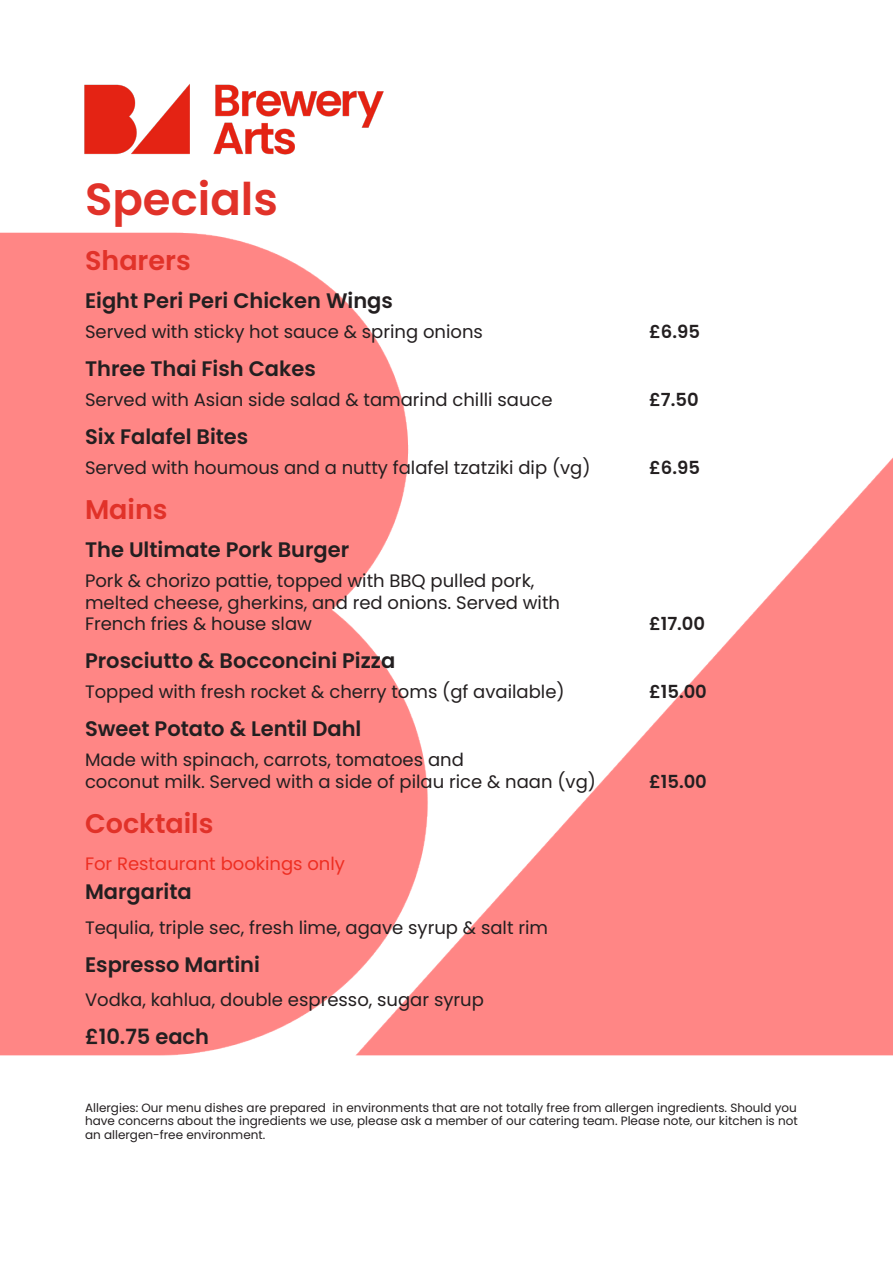
<style>
.page{position:relative;width:893px;height:1263px;background:#fff}
.page>*{position:absolute;margin:0;border:0;box-sizing:border-box;transform-origin:0 0}
.t1{font:600 45px "Poppins";color:#e13229}
.t2{font:600 27px "Poppins";color:#e13229}
.t3{font:600 21px "Poppins";color:#231f20}
.t4{font:18px/21.6px "Poppins";color:#231f20}
.t5{font:600 18px "Poppins";color:#231f20}
.t6{font:18px "Poppins";color:#ee2e22}
.t7{font:12px/13.5px "Poppins";color:#231f20}
</style>
<div class="page">
<img style="left:84px;top:83px;width:300px;height:72px">
<p class="t1" style="left:85px;top:174px;width:194px">Specials</p>
<p class="t2" style="left:85px;top:244px;width:107px">Sharers</p>
<p class="t3" style="left:85px;top:288px;width:309px">Eight Peri Peri Chicken Wings</p>
<p class="t4" style="left:85px;top:321px;width:399px">Served with sticky hot sauce &amp; spring onions</p>
<p class="t5" style="left:649px;top:321px;width:52px">£6.95</p>
<p class="t3" style="left:85px;top:356px;width:232px">Three Thai Fish Cakes</p>
<p class="t4" style="left:85px;top:389px;width:469px">Served with Asian side salad &amp; tamarind chilli sauce</p>
<p class="t5" style="left:649px;top:389px;width:51px">£7.50</p>
<p class="t3" style="left:85px;top:424px;width:165px">Six Falafel Bites</p>
<p class="t4" style="left:85px;top:457px;width:507px">Served with houmous and a nutty falafel tzatziki dip (vg)</p>
<p class="t5" style="left:649px;top:457px;width:52px">£6.95</p>
<p class="t2" style="left:85px;top:494px;width:84px">Mains</p>
<p class="t3" style="left:85px;top:537px;width:266px">The Ultimate Pork Burger</p>
<p class="t4" style="left:85px;top:570px;width:476px">Pork &amp; chorizo pattie, topped with BBQ pulled pork, melted cheese, gherkins, and red onions. Served with<br>French fries &amp; house slaw</p>
<p class="t5" style="left:649px;top:613px;width:58px">£17.00</p>
<p class="t3" style="left:85px;top:649px;width:312px">Prosciutto &amp; Bocconcini Pizza</p>
<p class="t4" style="left:85px;top:681px;width:481px">Topped with fresh rocket &amp; cherry toms (gf available)</p>
<p class="t5" style="left:649px;top:681px;width:59px">£15.00</p>
<p class="t3" style="left:85px;top:717px;width:278px">Sweet Potato &amp; Lentil Dahl</p>
<p class="t4" style="left:85px;top:749px;width:512px">Made with spinach, carrots, tomatoes and<br>coconut milk. Served with a side of pilau rice &amp; naan (vg)</p>
<p class="t5" style="left:649px;top:771px;width:59px">£15.00</p>
<p class="t2" style="left:85px;top:808px;width:130px">Cocktails</p>
<p class="t6" style="left:85px;top:853px;width:262px">For Restaurant bookings only</p>
<p class="t3" style="left:85px;top:880px;width:108px">Margarita</p>
<p class="t4" style="left:85px;top:916px;width:464px">Tequlia, triple sec, fresh lime, agave syrup &amp; salt rim</p>
<p class="t3" style="left:85px;top:952px;width:176px">Espresso Martini</p>
<p class="t4" style="left:85px;top:989px;width:400px">Vodka, kahlua, double espresso, sugar syrup</p>
<p class="t3" style="left:85px;top:1024px;width:126px">£10.75 each</p>
<p class="t7" style="left:85px;top:1101px;width:713px">Allergies: Our menu dishes are prepared in environments that are not totally free from allergen ingredients. Should you</p>
<p class="t7" style="left:85px;top:1114px;width:714px">have concerns about the ingredients we use, please ask a member of our catering team. Please note, our kitchen is not an allergen-free environment.</p>
</div>
